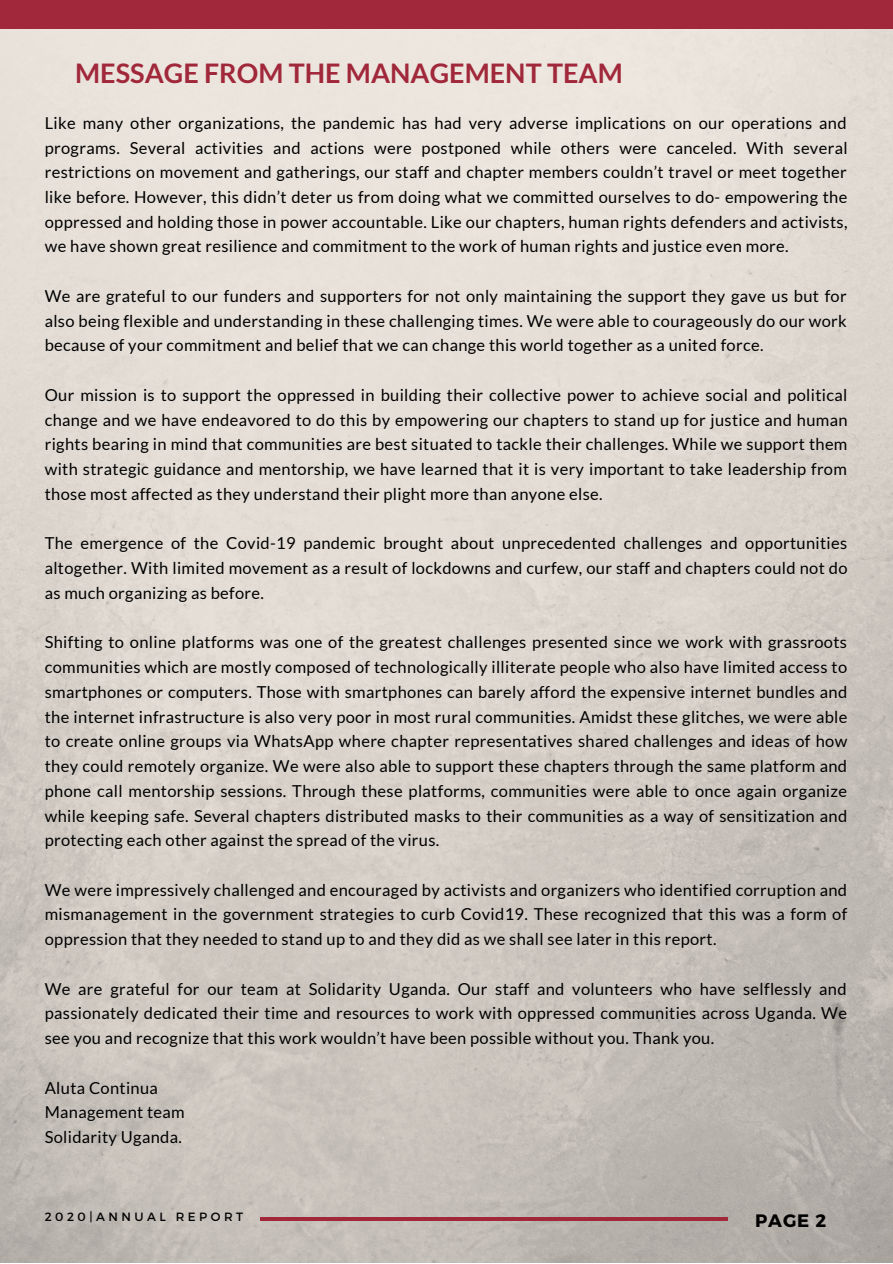
<style>
.page{position:relative;width:893px;height:1264px;background:#fff}
.page>*{position:absolute;margin:0;border:0;box-sizing:border-box;transform-origin:0 0}
.t1{font:700 27px "Lato";color:#a0283a}
.t2{font:700 18px "Montserrat";color:#000}
.t3{font:16.5px/24.8px "Lato";letter-spacing:.02em;color:#000;text-align:justify}
.t4{font:12px "Montserrat";letter-spacing:.29em;color:#000}
</style>
<div class="page">
<img style="left:0;top:28px;width:892px;height:1234px">
<div style="left:0;top:0;width:892px;height:28px;background:#a0283a"></div>
<hr style="left:259px;top:1217px;width:468px;height:3px;background:#a0283a">
<h1 class="t1" style="left:75px;top:57px;width:549px">MESSAGE FROM THE MANAGEMENT TEAM</h1>
<p class="t3" style="left:45px;top:110px;width:804px">Like many other organizations, the pandemic has had very adverse implications on our operations and programs. Several activities and actions were postponed while others were canceled. With several restrictions on movement and gatherings, our staff and chapter members couldn’t travel or meet together like before. However, this didn’t deter us from doing what we committed ourselves to do- empowering the oppressed and holding those in power accountable. Like our chapters, human rights defenders and activists, we have shown great resilience and commitment to the work of human rights and justice even more.</p>
<p class="t3" style="left:45px;top:283px;width:803px">We are grateful to our funders and supporters for not only maintaining the support they gave us but for also being flexible and understanding in these challenging times. We were able to courageously do our work because of your commitment and belief that we can change this world together as a united force.</p>
<p class="t3" style="left:45px;top:382px;width:804px">Our mission is to support the oppressed in building their collective power to achieve social and political change and we have endeavored to do this by empowering our chapters to stand up for justice and human rights bearing in mind that communities are best situated to tackle their challenges. While we support them with strategic guidance and mentorship, we have learned that it is very important to take leadership from those most affected as they understand their plight more than anyone else.</p>
<p class="t3" style="left:45px;top:530px;width:804px">The emergence of the Covid-19 pandemic brought about unprecedented challenges and opportunities altogether. With limited movement as a result of lockdowns and curfew, our staff and chapters could not do as much organizing as before.</p>
<p class="t3" style="left:45px;top:629px;width:804px">Shifting to online platforms was one of the greatest challenges presented since we work with grassroots communities which are mostly composed of technologically illiterate people who also have limited access to smartphones or computers. Those with smartphones can barely afford the expensive internet bundles and the internet infrastructure is also very poor in most rural communities. Amidst these glitches, we were able to create online groups via WhatsApp where chapter representatives shared challenges and ideas of how they could remotely organize. We were also able to support these chapters through the same platform and phone call mentorship sessions. Through these platforms, communities were able to once again organize while keeping safe. Several chapters distributed masks to their communities as a way of sensitization and protecting each other against the spread of the virus.</p>
<p class="t3" style="left:45px;top:877px;width:804px">We were impressively challenged and encouraged by activists and organizers who identified corruption and mismanagement in the government strategies to curb Covid19. These recognized that this was a form of oppression that they needed to stand up to and they did as we shall see later in this report.</p>
<p class="t3" style="left:45px;top:975px;width:803px">We are grateful for our team at Solidarity Uganda. Our staff and volunteers who have selflessly and passionately dedicated their time and resources to work with oppressed communities across Uganda. We see you and recognize that this work wouldn’t have been possible without you. Thank you.</p>
<p class="t3" style="left:45px;top:1074px;width:141px;text-align:left">Aluta Continua<br>Management team<br>Solidarity Uganda.</p>
<p class="t4" style="left:45px;top:1209px;width:200px">2020|ANNUAL REPORT</p>
<p class="t2" style="left:755px;top:1209px;width:73px">PAGE 2</p>
</div>
